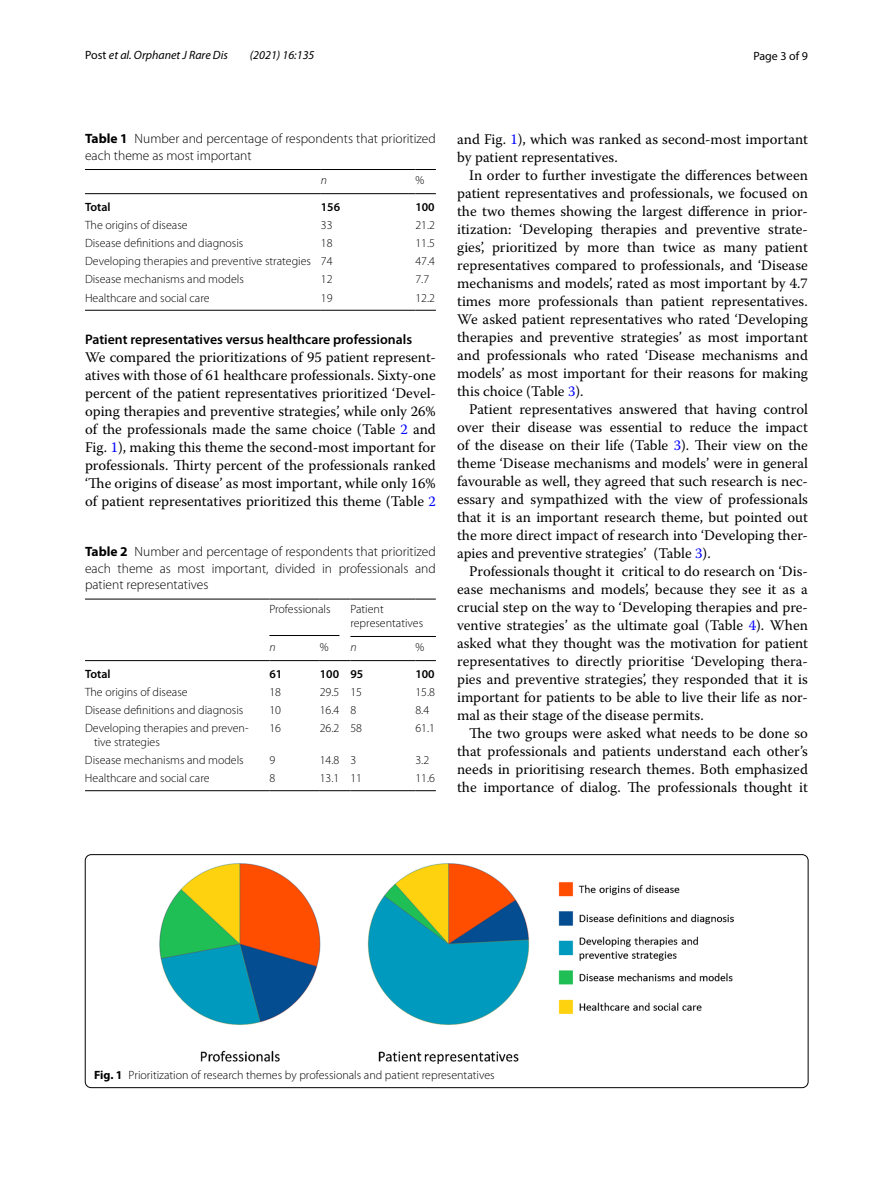
<style>
.page{position:relative;width:893px;height:1187px;background:#fff}
.page>*{position:absolute;margin:0;border:0;box-sizing:border-box;transform-origin:0 0}
.t1{font:14.7px/18px "Warnock Pro";color:#000;text-align:justify}
.t2{font:600 13.8px "Myriad Pro";color:#000}
.t3{font:300 13.5px/16.5px "Myriad Pro";color:#000}
.t4{font:300 12px/13.5px "Myriad Pro";color:#000}
.t5{font:italic 12px "Myriad Pro";color:#000}
.t6{font:600 12px "Myriad Pro";color:#000}
.t7{font:12px "Myriad Pro";color:#000}
.t8{font:italic 300 12px "Myriad Pro";color:#000}
.s1{font-style:normal}
.s2{font-weight:700}
.s3{color:#00f}
</style>
<div class="page">
<hr style="left:85px;top:169px;width:236px;height:1px;background:#000">
<hr style="left:85px;top:193px;width:236px;height:1px;background:#000">
<hr style="left:321px;top:169px;width:94px;height:1px;background:#000">
<hr style="left:321px;top:193px;width:94px;height:1px;background:#000">
<svg style="left:415px;top:169px;width:21px;height:1px"></svg>
<svg style="left:415px;top:193px;width:21px;height:1px"></svg>
<hr style="left:85px;top:310px;width:236px;height:1px;background:#000">
<hr style="left:321px;top:310px;width:94px;height:1px;background:#000">
<svg style="left:415px;top:310px;width:21px;height:1px"></svg>
<hr style="left:85px;top:598px;width:184px;height:1px;background:#000">
<hr style="left:85px;top:660px;width:184px;height:1px;background:#000">
<hr style="left:269px;top:598px;width:51px;height:1px;background:#000">
<hr style="left:320px;top:598px;width:30px;height:1px;background:#000">
<hr style="left:350px;top:598px;width:65px;height:1px;background:#000">
<svg style="left:415px;top:598px;width:21px;height:1px"></svg>
<hr style="left:269px;top:660px;width:51px;height:1px;background:#000">
<hr style="left:320px;top:660px;width:30px;height:1px;background:#000">
<hr style="left:350px;top:660px;width:65px;height:1px;background:#000">
<svg style="left:415px;top:660px;width:21px;height:1px"></svg>
<hr style="left:85px;top:790px;width:184px;height:1px;background:#000">
<hr style="left:269px;top:790px;width:51px;height:1px;background:#000">
<hr style="left:320px;top:790px;width:30px;height:1px;background:#000">
<hr style="left:350px;top:790px;width:65px;height:1px;background:#000">
<svg style="left:415px;top:790px;width:21px;height:1px"></svg>
<hr style="left:269px;top:635px;width:70px;height:1px;background:#000">
<hr style="left:350px;top:636px;width:86px;height:1px;background:#000">
<img style="left:160px;top:863px;width:574px;height:200px">
<div style="left:85px;top:854px;width:723px;height:233px;border:1px solid #000;border-radius:6px"></div>
<p class="t5" style="left:85px;top:48px;width:144px"><span class="s1">Post</span> et al. Orphanet J Rare Dis</p>
<p class="t5" style="left:250px;top:48px;width:66px">(2021) 16:135</p>
<p class="t7" style="left:753px;top:48px;width:56px">Page 3 of 9</p>
<p class="t3" style="left:85px;top:130px;width:352px"><span class="s2">Table 1</span> Number and percentage of respondents that prioritized each theme as most important</p>
<p class="t8" style="left:321px;top:173px;width:8px">n</p>
<p class="t4" style="left:415px;top:173px;width:10px">%</p>
<p class="t6" style="left:85px;top:199px;width:27px">Total</p>
<p class="t6" style="left:321px;top:199px;width:21px">156</p>
<p class="t6" style="left:415px;top:199px;width:21px">100</p>
<p class="t4" style="left:85px;top:218px;width:104px">The origins of disease</p>
<p class="t4" style="left:321px;top:218px;width:13px">33</p>
<p class="t4" style="left:415px;top:218px;width:21px">21.2</p>
<p class="t4" style="left:85px;top:236px;width:160px">Disease definitions and diagnosis</p>
<p class="t4" style="left:321px;top:236px;width:13px">18</p>
<p class="t4" style="left:415px;top:236px;width:21px">11.5</p>
<p class="t4" style="left:85px;top:255px;width:249px">Developing therapies and preventive strategies 74</p>
<p class="t4" style="left:415px;top:255px;width:21px">47.4</p>
<p class="t4" style="left:85px;top:273px;width:160px">Disease mechanisms and models</p>
<p class="t4" style="left:321px;top:273px;width:13px">12</p>
<p class="t4" style="left:415px;top:273px;width:15px">7.7</p>
<p class="t4" style="left:85px;top:291px;width:126px">Healthcare and social care</p>
<p class="t4" style="left:321px;top:291px;width:13px">19</p>
<p class="t4" style="left:415px;top:291px;width:21px">12.2</p>
<p class="t2" style="left:85px;top:331px;width:329px">Patient representatives versus healthcare professionals</p>
<p class="t1" style="left:85px;top:348px;width:352px">We compared the prioritizations of 95 patient represent&shy;atives with those of 61 healthcare professionals. Sixty-one percent of the patient representatives prioritized ‘Devel&shy;oping therapies and preventive strategies’, while only 26% of the professionals made the same choice (Table <span class="s3">2</span> and Fig. <span class="s3">1</span>), making this theme the second-most important for professionals. Thirty percent of the professionals ranked ‘The origins of disease’ as most important, while only 16% of patient representatives prioritized this theme (Table <span class="s3">2</span></p>
<p class="t3" style="left:85px;top:543px;width:352px;text-align:justify"><span class="s2">Table 2</span> Number and percentage of respondents that prioritized each theme as most important, divided in professionals and patient representatives</p>
<p class="t4" style="left:269px;top:603px;width:63px">Professionals</p>
<p class="t4" style="left:350px;top:603px;width:74px">Patient representatives</p>
<p class="t8" style="left:269px;top:640px;width:8px">n</p>
<p class="t4" style="left:320px;top:640px;width:10px">%</p>
<p class="t8" style="left:350px;top:640px;width:8px">n</p>
<p class="t4" style="left:415px;top:640px;width:10px">%</p>
<p class="t6" style="left:85px;top:666px;width:27px">Total</p>
<p class="t6" style="left:269px;top:666px;width:14px">61</p>
<p class="t6" style="left:320px;top:666px;width:45px">100 95</p>
<p class="t6" style="left:415px;top:666px;width:21px">100</p>
<p class="t4" style="left:85px;top:685px;width:104px">The origins of disease</p>
<p class="t4" style="left:269px;top:685px;width:13px">18</p>
<p class="t4" style="left:320px;top:685px;width:44px">29.5 15</p>
<p class="t4" style="left:415px;top:685px;width:21px">15.8</p>
<p class="t4" style="left:85px;top:703px;width:160px">Disease definitions and diagnosis</p>
<p class="t4" style="left:269px;top:703px;width:13px">10</p>
<p class="t4" style="left:320px;top:703px;width:38px">16.4 8</p>
<p class="t4" style="left:415px;top:703px;width:15px">8.4</p>
<p class="t4" style="left:94px;top:721px;width:156px;text-indent:-9px">Developing therapies and preven&shy;tive strategies</p>
<p class="t4" style="left:269px;top:721px;width:13px">16</p>
<p class="t4" style="left:320px;top:721px;width:44px">26.2 58</p>
<p class="t4" style="left:415px;top:721px;width:21px">61.1</p>
<p class="t4" style="left:85px;top:753px;width:160px">Disease mechanisms and models</p>
<p class="t4" style="left:269px;top:753px;width:7px">9</p>
<p class="t4" style="left:320px;top:753px;width:38px">14.8 3</p>
<p class="t4" style="left:415px;top:753px;width:15px">3.2</p>
<p class="t4" style="left:85px;top:771px;width:126px">Healthcare and social care</p>
<p class="t4" style="left:269px;top:771px;width:7px">8</p>
<p class="t4" style="left:320px;top:771px;width:44px">13.1 11</p>
<p class="t4" style="left:415px;top:771px;width:21px">11.6</p>
<p class="t1" style="left:457px;top:130px;width:352px">and Fig. <span class="s3">1</span>), which was ranked as second-most important by patient representatives.</p>
<p class="t1" style="left:457px;top:166px;width:352px;text-indent:12px">In order to further investigate the differences between patient representatives and professionals, we focused on the two themes showing the largest difference in prior&shy;itization: ‘Developing therapies and preventive strate&shy;gies’, prioritized by more than twice as many patient representatives compared to professionals, and ‘Disease mechanisms and models’, rated as most important by 4.7 times more professionals than patient representatives.<br>We asked patient representatives who rated ‘Developing therapies and preventive strategies’ as most important and professionals who rated ‘Disease mechanisms and models’ as most important for their reasons for making this choice (Table <span class="s3">3</span>).</p>
<p class="t1" style="left:457px;top:400px;width:352px;text-indent:12px">Patient representatives answered that having control over their disease was essential to reduce the impact of the disease on their life (Table <span class="s3">3</span>). Their view on the theme ‘Disease mechanisms and models’ were in general favourable as well, they agreed that such research is nec&shy;essary and sympathized with the view of professionals that it is an important research theme, but pointed out the more direct impact of research into ‘Developing ther&shy;apies and preventive strategies’ (Table <span class="s3">3</span>).</p>
<p class="t1" style="left:457px;top:562px;width:352px;text-indent:12px">Professionals thought it critical to do research on ‘Dis&shy;ease mechanisms and models’, because they see it as a crucial step on the way to ‘Developing therapies and pre&shy;ventive strategies’ as the ultimate goal (Table <span class="s3">4</span>). When asked what they thought was the motivation for patient representatives to directly prioritise ‘Developing thera&shy;pies and preventive strategies’, they responded that it is important for patients to be able to live their life as nor&shy;mal as their stage of the disease permits.</p>
<p class="t1" style="left:457px;top:724px;width:352px;text-indent:12px">The two groups were asked what needs to be done so that professionals and patients understand each other’s needs in prioritising research themes. Both emphasized the importance of dialog. The professionals thought it</p>
<p class="t4" style="left:94px;top:1067px;width:402px"><span class="s2">Fig. 1</span> Prioritization of research themes by professionals and patient representatives</p>
</div>
